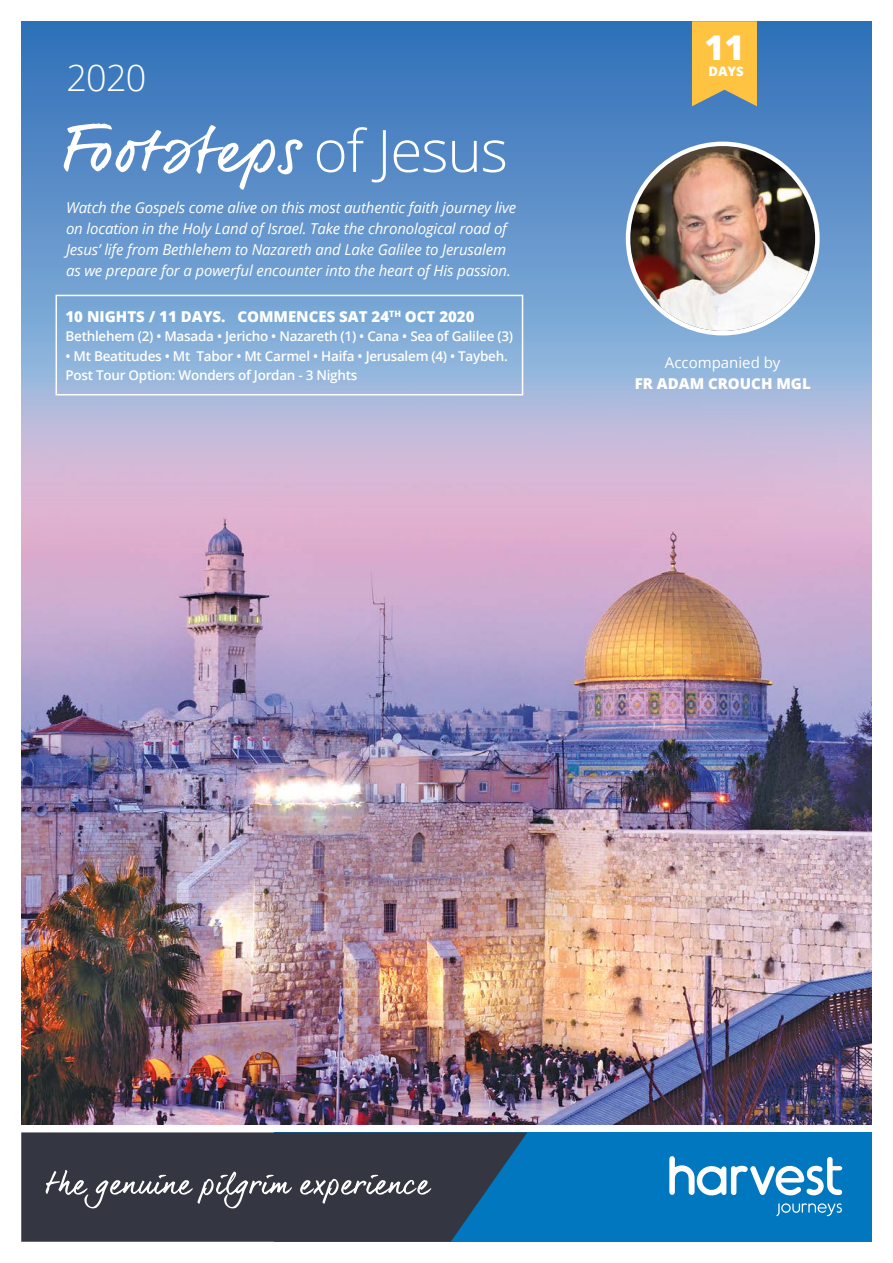
<style>
.page{position:relative;width:893px;height:1263px;background:#fff}
.page>*{position:absolute;margin:0;border:0;box-sizing:border-box;transform-origin:0 0}
.t1{font:63px "dear Joe 6";color:#fff}
.t2{font:300 36px "Open Sans";color:#fff}
.t3{font:800 34.05px "Open Sans";color:#fff}
.t4{font:italic 15px/21px "Open Sans";letter-spacing:-.01em;color:#fff}
.t5{font:800 15px "Open Sans";color:#fff}
.t6{font:15px "Open Sans";color:#fff}
.t7{font:600 13.5px/19.5px "Open Sans";letter-spacing:-.02em;color:#fff}
.t8{font:800 13.05px "Open Sans";color:#fff}
.s1{font-family:"Open Sans";font-weight:300;font-size:58.5px}
</style>
<div class="page">
<div style="left:274px;top:1132px;width:598px;height:110px;background:#0077be"></div>
<svg style="left:21px;top:1132px;width:506px;height:110px;background:#2f3e4f"></svg>
<svg style="left:776px;top:1203px;width:66px;height:13px"></svg>
<svg style="left:669px;top:1156px;width:173px;height:40px"></svg>
<svg style="left:46px;top:1170px;width:385px;height:38px;background:#53565e"></svg>
<img style="left:21px;top:599px;width:851px;height:526px">
<svg style="left:21px;top:21px;width:851px;height:578px;background:#8b9fcd"></svg>
<svg style="left:628px;top:144px;width:189px;height:189px"></svg>
<img style="left:630px;top:146px;width:185px;height:185px;border-radius:92px">
<div style="left:626px;top:142px;width:194px;height:193px;border:4px solid #fff;border-radius:50%"></div>
<svg style="left:692px;top:21px;width:65px;height:85px;background:#ebbc4d"></svg>
<div style="left:56px;top:295px;width:467px;height:100px;border:2px solid #fff"></div>
<h2 class="t2" style="left:66px;top:53px;width:82px">2020</h2>
<h1 class="t1" style="left:62px;top:112px;width:447px">FOOTSTEPS <span class="s1">of Jesus</span></h1>
<p class="t4" style="left:66px;top:197px;width:452px">Watch the Gospels come alive on this most authentic faith journey live on location in the Holy Land of Israel. Take the chronological road of Jesus’ life from Bethlehem to Nazareth and Lake Galilee to Jerusalem as we prepare for a powerful encounter into the heart of His passion.</p>
<p class="t5" style="left:66px;top:305px;width:410px">10 NIGHTS / 11 DAYS. COMMENCES SAT 24<sup>TH</sup> OCT 2020</p>
<p class="t7" style="left:66px;top:326px;width:449px">Bethlehem (2) • Masada • Jericho • Nazareth (1) • Cana • Sea of Galilee (3)</p>
<p class="t7" style="left:66px;top:346px;width:444px">• Mt Beatitudes • Mt Tabor • Mt Carmel • Haifa • Jerusalem (4) • Taybeh.<br>Post Tour Option: Wonders of Jordan - 3 Nights</p>
<h3 class="t3" style="left:704px;top:22px;width:41px">11</h3>
<p class="t8" style="left:708px;top:61px;width:37px">DAYS</p>
<p class="t6" style="left:665px;top:352px;width:117px">Accompanied by</p>
<p class="t5" style="left:635px;top:372px;width:177px">FR ADAM CROUCH MGL</p>
</div>
